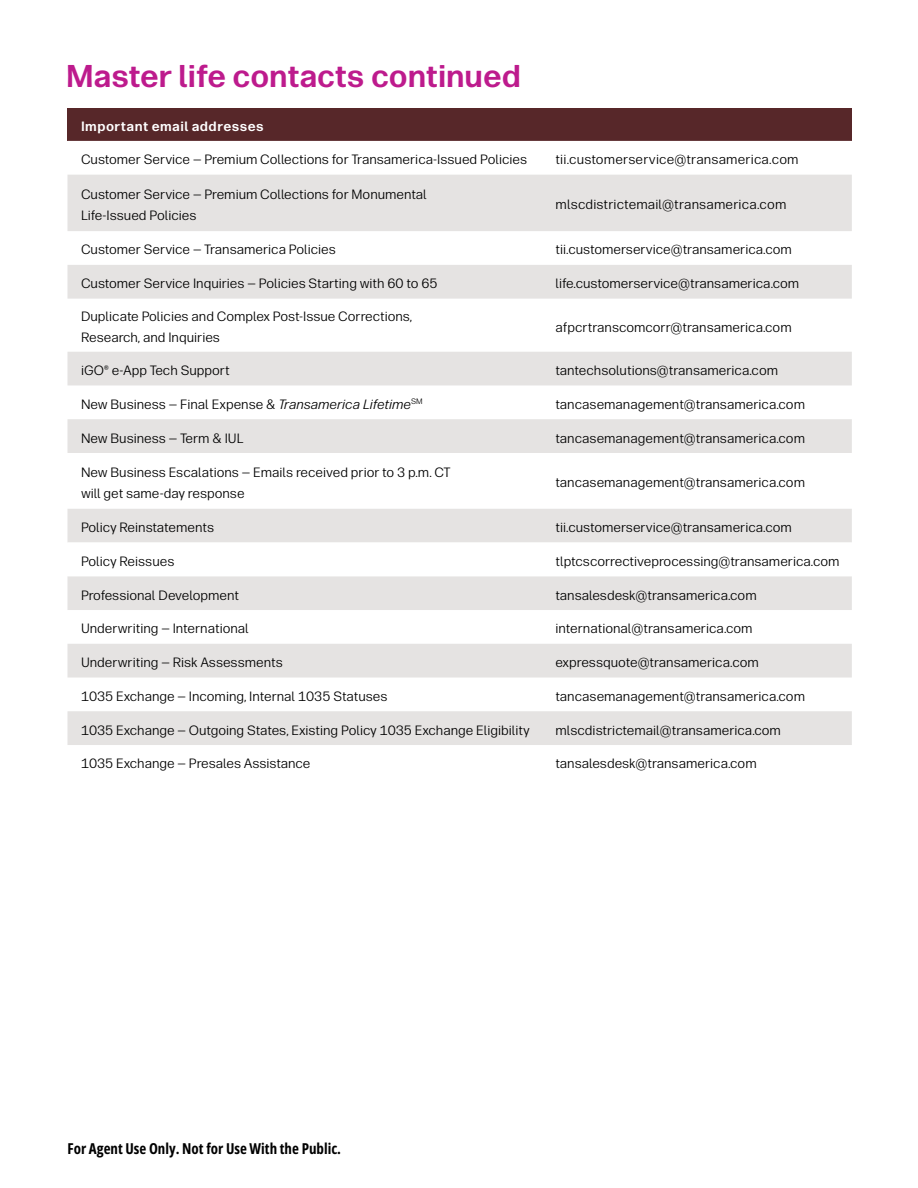
<style>
.page{position:relative;width:918px;height:1188px;background:#fff}
.page>*{position:absolute;margin:0;border:0;box-sizing:border-box;transform-origin:0 0}
.Subhead_1_21pt{font:700 31.5px "Forever Forma Body Text";color:#bd1b8d}
.Disclaimer_10pt{font:700 15px "Open Sans Condensed";color:#000}
.t1{font:13.5px/21px "Forever Forma Body Text";color:#000}
.t2{font:700 13.5px "Forever Forma Body Text";letter-spacing:.035em;color:#fff}
.s1{font-style:italic}
</style>
<div class="page">
<div style="left:68px;top:108px;width:784px;height:33px;background:#572729"></div>
<svg style="left:68px;top:175px;width:784px;height:570px;fill:#e5e3e2"></svg>
<svg style="left:68px;top:543px;width:784px;height:33px"></svg>
<p class="Subhead_1_21pt" style="left:66px;top:52px;width:456px">Master life contacts continued</p>
<p class="t2" style="left:81px;top:116px;width:184px">Important email addresses</p>
<p class="t1" style="left:81px;top:148px;width:448px">Customer Service — Premium Collections for Transamerica-Issued Policies</p>
<p class="t1" style="left:556px;top:148px;width:245px">tii.customerservice@transamerica.com</p>
<p class="t1" style="left:81px;top:183px;width:347px">Customer Service — Premium Collections for Monumental<br>Life-Issued Policies</p>
<p class="t1" style="left:556px;top:193px;width:232px">mlscdistrictemail@transamerica.com</p>
<p class="t1" style="left:81px;top:238px;width:256px">Customer Service — Transamerica Policies</p>
<p class="t1" style="left:556px;top:238px;width:238px">tii.customerservice@transamerica.com</p>
<p class="t1" style="left:81px;top:272px;width:358px">Customer Service Inquiries — Policies Starting with 60 to 65</p>
<p class="t1" style="left:556px;top:272px;width:245px">life.customerservice@transamerica.com</p>
<p class="t1" style="left:81px;top:305px;width:333px">Duplicate Policies and Complex Post-Issue Corrections,<br>Research, and Inquiries</p>
<p class="t1" style="left:556px;top:315px;width:238px">afpcrtranscomcorr@transamerica.com</p>
<p class="t1" style="left:81px;top:359px;width:150px">iGO® e-App Tech Support</p>
<p class="t1" style="left:556px;top:359px;width:224px">tantechsolutions@transamerica.com</p>
<p class="t1" style="left:81px;top:393px;width:343px">New Business — Final Expense &amp; <span class="s1">Transamerica Lifetime</span><sup>SM</sup></p>
<p class="t1" style="left:556px;top:393px;width:251px">tancasemanagement@transamerica.com</p>
<p class="t1" style="left:81px;top:426px;width:164px">New Business — Term &amp; IUL</p>
<p class="t1" style="left:556px;top:426px;width:251px">tancasemanagement@transamerica.com</p>
<p class="t1" style="left:81px;top:461px;width:371px">New Business Escalations — Emails received prior to 3 p.m. CT will get same-day response</p>
<p class="t1" style="left:556px;top:471px;width:251px">tancasemanagement@transamerica.com</p>
<p class="t1" style="left:81px;top:516px;width:135px">Policy Reinstatements</p>
<p class="t1" style="left:556px;top:516px;width:238px">tii.customerservice@transamerica.com</p>
<p class="t1" style="left:81px;top:550px;width:95px">Policy Reissues</p>
<p class="t1" style="left:556px;top:550px;width:286px">tlptcscorrectiveprocessing@transamerica.com</p>
<p class="t1" style="left:81px;top:583px;width:160px">Professional Development</p>
<p class="t1" style="left:556px;top:583px;width:203px">tansalesdesk@transamerica.com</p>
<p class="t1" style="left:81px;top:617px;width:169px">Underwriting — International</p>
<p class="t1" style="left:556px;top:617px;width:199px">international@transamerica.com</p>
<p class="t1" style="left:81px;top:651px;width:203px">Underwriting — Risk Assessments</p>
<p class="t1" style="left:556px;top:651px;width:205px">expressquote@transamerica.com</p>
<p class="t1" style="left:81px;top:685px;width:308px">1035 Exchange — Incoming, Internal 1035 Statuses</p>
<p class="t1" style="left:556px;top:685px;width:251px">tancasemanagement@transamerica.com</p>
<p class="t1" style="left:81px;top:718px;width:450px">1035 Exchange — Outgoing States, Existing Policy 1035 Exchange Eligibility</p>
<p class="t1" style="left:556px;top:718px;width:227px">mlscdistrictemail@transamerica.com</p>
<p class="t1" style="left:81px;top:752px;width:231px">1035 Exchange — Presales Assistance</p>
<p class="t1" style="left:556px;top:752px;width:203px">tansalesdesk@transamerica.com</p>
<p class="Disclaimer_10pt" style="left:68px;top:1138px;width:275px">For Agent Use Only. Not for Use With the Public.</p>
</div>
